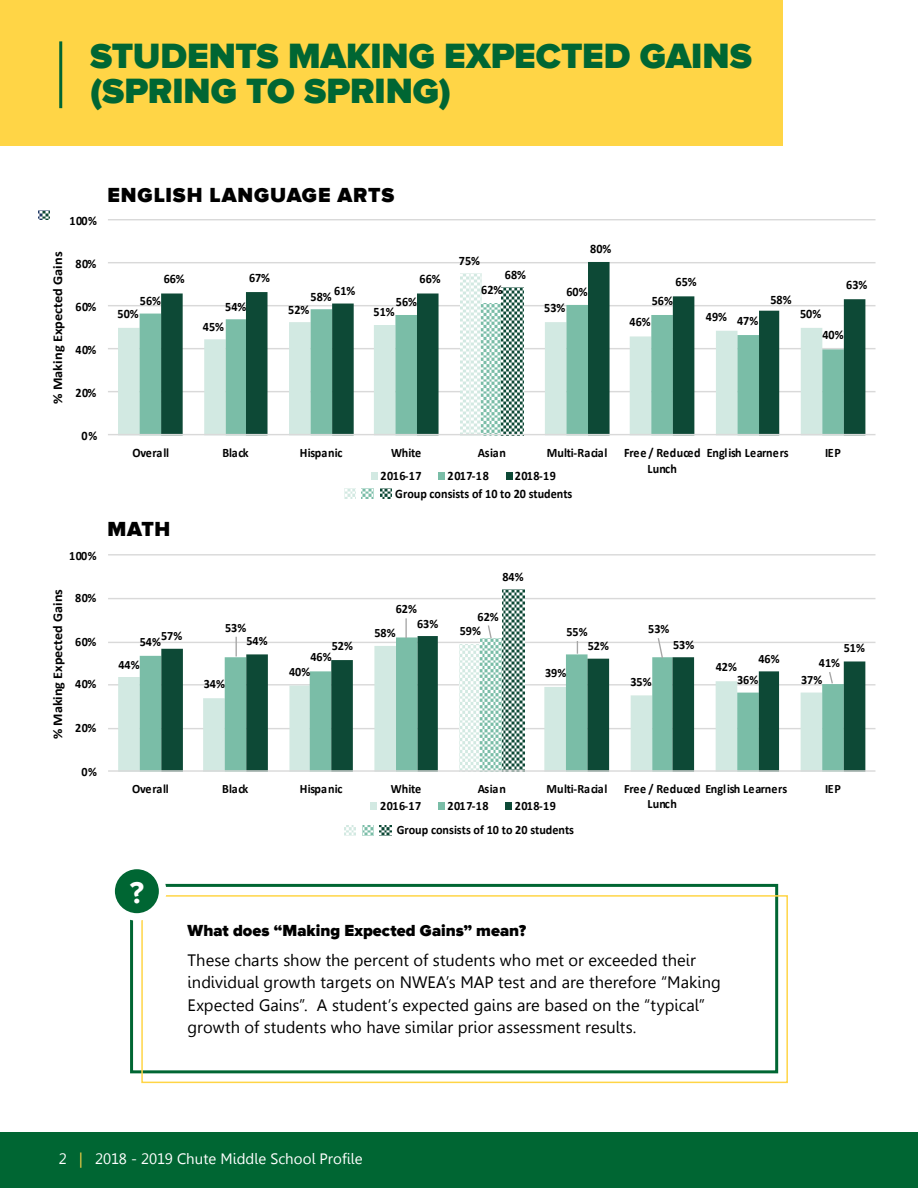
<style>
.page{position:relative;width:918px;height:1188px;background:#fff}
.page>*{position:absolute;margin:0;border:0;box-sizing:border-box;transform-origin:0 0}
.t1{font:900 36.15px/35.1px "Proxima NW01";color:#063}
.t2{font:700 31.5px "Proxima NW01";color:#fff}
.t3{font:900 21px "Proxima NW01";letter-spacing:.04em;color:#000}
.t4{font:16.5px/22.5px "Leelawadee";color:#000}
.t5{font:900 16.5px "Proxima NW01";color:#000}
.t6{font:15px "Leelawadee";color:#fff}
.t7{font:700 13.5px "Calibri";color:#000;scale:1.06 1}
.t8{font:700 13.5px "Calibri";color:#000;scale:1.05 1}
.t9{font:700 12.9px/18.6px "Calibri";color:#000;scale:.94 1}
.t10{font:700 12.9px/15.8px "Calibri";letter-spacing:.02em;color:#000;text-align:center;scale:.94 1}
.t11{font:700 12.9px "Calibri";letter-spacing:-.02em;color:#000;scale:.94 1}
.t12{font:700 12.75px/24px "Calibri";color:#000;scale:.95 1}
.t13{font:700 12.75px/15.6px "Calibri";letter-spacing:.02em;color:#000;scale:.95 1}
.s1{color:#ffd546}
</style>
<div class="page">
<div style="left:0;top:0;width:783px;height:146px;background:#ffd546"></div>
<hr style="left:59px;top:41px;width:3px;height:67px;background:#063">
<div style="left:130px;top:884px;width:648px;height:189px;border:3px solid #063"></div>
<div style="left:141px;top:895px;width:647px;height:188px;border:2px solid #ffd546"></div>
<svg style="left:39px;top:210px;width:10px;height:9px"></svg>
<svg style="left:42px;top:211px;width:834px;height:288px"></svg>
<svg style="left:108px;top:554px;width:768px;height:282px"></svg>
<div style="left:0;top:1132px;width:918px;height:56px;background:#063"></div>
<div style="left:111px;top:865px;width:52px;height:52px;background:#063;border-radius:50%"></div>
<div style="left:107px;top:862px;width:59px;height:59px;border:8px solid #fff;border-radius:50%"></div>
<h1 class="t1" style="left:90px;top:38px;width:663px">STUDENTS MAKING EXPECTED GAINS (SPRING TO SPRING)</h1>
<p class="t9" style="left:69px;top:211px;width:31px">100%</p>
<p class="t7" style="left:48px;top:404px;width:145px;rotate:-90deg">% Making Expected Gains</p>
<p class="t9" style="left:75px;top:254px;width:24px">80%</p>
<p class="t9" style="left:75px;top:297px;width:24px">60%</p>
<p class="t9" style="left:75px;top:340px;width:24px">40%</p>
<p class="t9" style="left:75px;top:383px;width:24px">20%</p>
<p class="t9" style="left:82px;top:426px;width:18px">0%</p>
<p class="t12" style="left:69px;top:543px;width:31px">100%</p>
<p class="t8" style="left:48px;top:739px;width:144px;rotate:-90deg">% Making Expected Gains</p>
<p class="t12" style="left:75px;top:586px;width:24px">80%</p>
<p class="t12" style="left:75px;top:630px;width:24px">60%</p>
<p class="t12" style="left:75px;top:672px;width:24px">40%</p>
<p class="t12" style="left:75px;top:716px;width:24px">20%</p>
<p class="t12" style="left:81px;top:760px;width:18px">0%</p>
<p class="t3" style="left:107px;top:183px;width:288px">ENGLISH LANGUAGE ARTS</p>
<p class="t9" style="left:590px;top:240px;width:24px">80%</p>
<p class="t9" style="left:459px;top:251px;width:24px">75%</p>
<p class="t9" style="left:164px;top:270px;width:24px">66%</p>
<p class="t9" style="left:249px;top:268px;width:24px">67%</p>
<p class="t9" style="left:140px;top:291px;width:24px">56%</p>
<p class="t9" style="left:118px;top:304px;width:24px">50%</p>
<p class="t9" style="left:225px;top:297px;width:24px">54%</p>
<p class="t9" style="left:420px;top:270px;width:24px">66%</p>
<p class="t9" style="left:505px;top:265px;width:24px">68%</p>
<p class="t9" style="left:481px;top:280px;width:24px">62%</p>
<p class="t9" style="left:567px;top:283px;width:24px">60%</p>
<p class="t9" style="left:334px;top:281px;width:24px">61%</p>
<p class="t9" style="left:311px;top:287px;width:24px">58%</p>
<p class="t9" style="left:396px;top:293px;width:24px">56%</p>
<p class="t9" style="left:544px;top:298px;width:24px">53%</p>
<p class="t9" style="left:288px;top:300px;width:24px">52%</p>
<p class="t9" style="left:374px;top:303px;width:24px">51%</p>
<p class="t9" style="left:203px;top:317px;width:24px">45%</p>
<p class="t9" style="left:676px;top:273px;width:24px">65%</p>
<p class="t9" style="left:846px;top:275px;width:24px">63%</p>
<p class="t9" style="left:652px;top:291px;width:24px">56%</p>
<p class="t9" style="left:770px;top:290px;width:24px">58%</p>
<p class="t9" style="left:630px;top:313px;width:24px">46%</p>
<p class="t9" style="left:706px;top:307px;width:24px">49%</p>
<p class="t9" style="left:800px;top:304px;width:24px">50%</p>
<p class="t9" style="left:737px;top:311px;width:24px">47%</p>
<p class="t9" style="left:822px;top:326px;width:24px">40%</p>
<p class="t9" style="left:132px;top:443px;width:40px">Overall</p>
<p class="t9" style="left:222px;top:443px;width:29px">Black</p>
<p class="t10" style="left:300px;top:444px;width:47px">Hispanic</p>
<p class="t9" style="left:391px;top:443px;width:34px">White</p>
<p class="t9" style="left:478px;top:443px;width:31px">Asian</p>
<p class="t9" style="left:547px;top:443px;width:66px">Multi-Racial</p>
<p class="t10" style="left:624px;top:444px;width:83px">Free / Reduced<br>Lunch</p>
<p class="t11" style="left:707px;top:443px;width:88px">English Learners</p>
<p class="t9" style="left:825px;top:443px;width:18px">IEP</p>
<p class="t9" style="left:381px;top:466px;width:45px">2016-17</p>
<p class="t9" style="left:448px;top:466px;width:45px">2017-18</p>
<p class="t9" style="left:395px;top:466px;width:190px;text-indent:119px">2018-19<br>Group consists of 10 to 20 students</p>
<p class="t3" style="left:107px;top:517px;width:64px">MATH</p>
<p class="t12" style="left:502px;top:565px;width:24px">84%</p>
<p class="t12" style="left:225px;top:615px;width:24px">53%</p>
<p class="t12" style="left:161px;top:624px;width:24px">57%</p>
<p class="t12" style="left:246px;top:628px;width:24px">54%</p>
<p class="t12" style="left:140px;top:630px;width:24px">54%</p>
<p class="t12" style="left:118px;top:652px;width:24px">44%</p>
<p class="t12" style="left:204px;top:672px;width:24px">34%</p>
<p class="t12" style="left:332px;top:634px;width:24px">52%</p>
<p class="t12" style="left:310px;top:645px;width:24px">46%</p>
<p class="t12" style="left:289px;top:659px;width:24px">40%</p>
<p class="t12" style="left:396px;top:597px;width:24px">62%</p>
<p class="t12" style="left:478px;top:604px;width:24px">62%</p>
<p class="t12" style="left:417px;top:611px;width:24px">63%</p>
<p class="t12" style="left:374px;top:621px;width:24px">58%</p>
<p class="t12" style="left:460px;top:618px;width:24px">59%</p>
<p class="t12" style="left:566px;top:620px;width:24px">55%</p>
<p class="t12" style="left:648px;top:617px;width:24px">53%</p>
<p class="t12" style="left:588px;top:634px;width:24px">52%</p>
<p class="t12" style="left:673px;top:632px;width:24px">53%</p>
<p class="t12" style="left:844px;top:635px;width:24px">51%</p>
<p class="t12" style="left:545px;top:661px;width:24px">39%</p>
<p class="t12" style="left:630px;top:669px;width:24px">35%</p>
<p class="t12" style="left:716px;top:655px;width:24px">42%</p>
<p class="t12" style="left:758px;top:647px;width:24px">46%</p>
<p class="t12" style="left:819px;top:651px;width:24px">41%</p>
<p class="t12" style="left:737px;top:668px;width:24px">36%</p>
<p class="t12" style="left:801px;top:668px;width:24px">37%</p>
<p class="t12" style="left:132px;top:777px;width:40px">Overall</p>
<p class="t12" style="left:222px;top:777px;width:29px">Black</p>
<p class="t13" style="left:300px;top:781px;width:47px">Hispanic</p>
<p class="t12" style="left:391px;top:777px;width:33px">White</p>
<p class="t12" style="left:478px;top:777px;width:31px">Asian</p>
<p class="t12" style="left:547px;top:777px;width:66px">Multi-Racial</p>
<p class="t13" style="left:647px;top:781px;width:149px;text-indent:-23px">Free / Reduced English Learners<br>Lunch</p>
<p class="t12" style="left:825px;top:777px;width:18px">IEP</p>
<p class="t12" style="left:380px;top:793px;width:45px">2016-17</p>
<p class="t12" style="left:447px;top:793px;width:45px">2017-18</p>
<p class="t12" style="left:397px;top:793px;width:188px;text-indent:118px">2018-19<br>Group consists of 10 to 20 students</p>
<h2 class="t2" style="left:130px;top:875px;width:16px">?</h2>
<p class="t5" style="left:188px;top:921px;width:340px">What does “Making Expected Gains” mean?</p>
<p class="t4" style="left:188px;top:949px;width:535px">These charts show the percent of students who met or exceeded their individual growth targets on NWEA’s MAP test and are therefore “Making Expected Gains”. A student’s expected gains are based on the “typical” growth of students who have similar prior assessment results.</p>
<p class="t6" style="left:59px;top:1150px;width:305px">2 <span class="s1">|</span> 2018 - 2019 Chute Middle School Profile</p>
</div>
